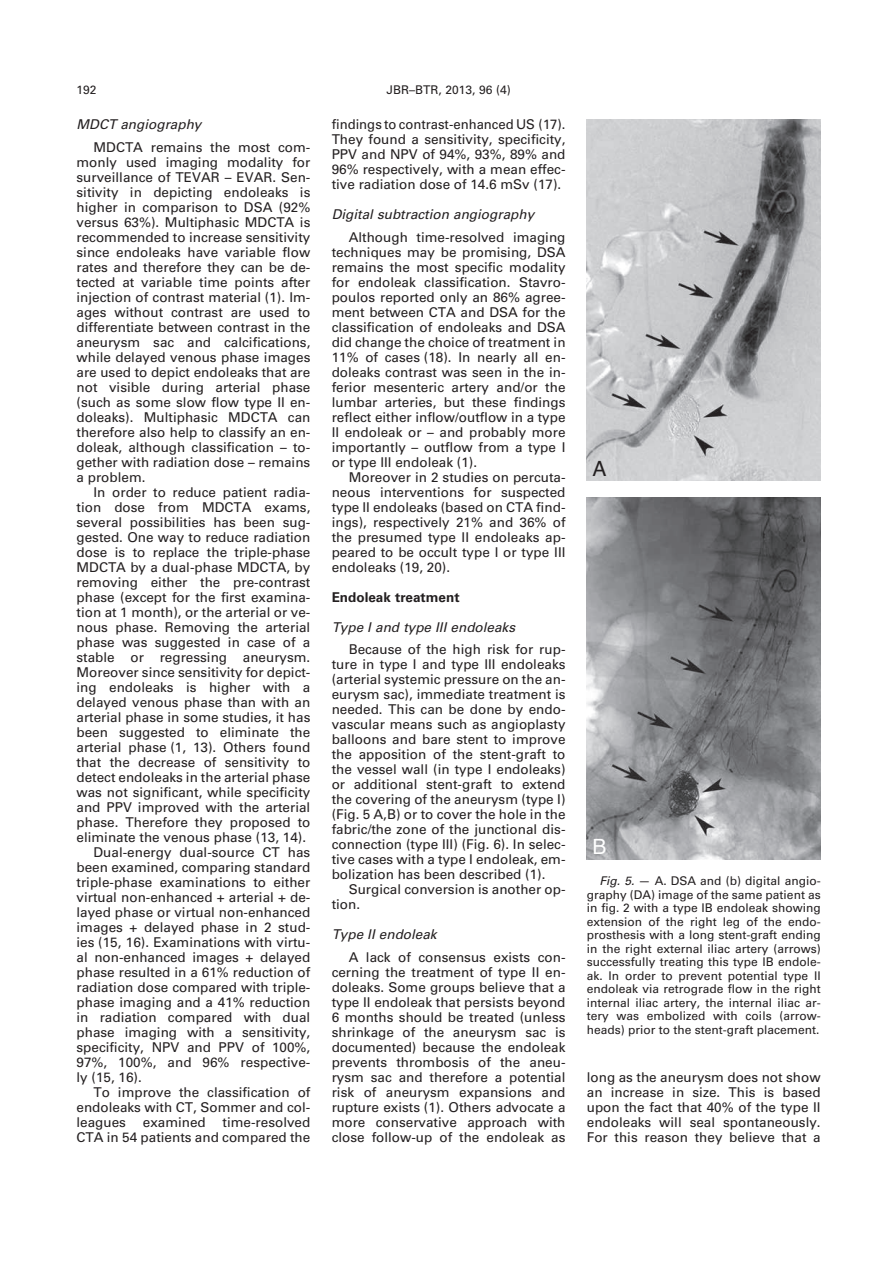
<style>
.page{position:relative;width:893px;height:1263px;background:#fff}
.page>*{position:absolute;margin:0;border:0;box-sizing:border-box;transform-origin:0 0}
.t1{font:21px "Helvetica";color:#231f20}
.t2{font:21px "Helvetica";color:#fff}
.t3{font:13.5px/15px "Univers";color:#231f20;text-align:justify}
.t4{font:italic 13.5px "Univers";color:#231f20}
.t5{font:700 13.5px "Univers";color:#231f20}
.t6{font:12px/13.5px "Univers";color:#231f20;text-align:justify}
.t7{font:12px "Univers";color:#231f20}
.s1{font-style:italic}
</style>
<div class="page">
<img style="left:587px;top:119px;width:234px;height:361px">
<img style="left:587px;top:497px;width:234px;height:362px">
<p class="t6" style="left:77px;top:83px;width:22px">192</p>
<p class="t7" style="left:386px;top:83px;width:126px">JBR–BTR, 2013, 96 (4)</p>
<p class="t4" style="left:77px;top:116px;width:126px">MDCT angiography</p>
<p class="t3" style="left:77px;top:139px;width:235px;text-indent:17px">MDCTA remains the most com&shy;monly used imaging modality for surveillance of TEVAR – EVAR. Sen&shy;sitivity in depicting endoleaks is higher in comparison to DSA (92% versus 63%). Multiphasic MDCTA is recommended to increase sensitivity since endoleaks have variable flow rates and therefore they can be de&shy;tected at variable time points after injection of contrast material (1). Im&shy;ages without contrast are used to differentiate between contrast in the aneurysm sac and calcifications, while delayed venous phase images are used to depict endoleaks that are not visible during arterial phase (such as some slow flow type II en&shy;doleaks). Multiphasic MDCTA can therefore also help to classify an en&shy;doleak, although classification – to&shy;gether with radiation dose – remains a problem.</p>
<p class="t3" style="left:94px;top:484px;width:218px">In order to reduce patient radia-</p>
<p class="t3" style="left:77px;top:499px;width:235px">tion dose from MDCTA exams,</p>
<p class="t3" style="left:77px;top:514px;width:235px">several possibilities has been sug-</p>
<p class="t3" style="left:77px;top:529px;width:235px">gested. One way to reduce radiation</p>
<p class="t3" style="left:77px;top:544px;width:235px">dose is to replace the triple-phase</p>
<p class="t3" style="left:77px;top:559px;width:235px">MDCTA by a dual-phase MDCTA, by</p>
<p class="t3" style="left:77px;top:574px;width:235px">removing either the pre-contrast</p>
<p class="t3" style="left:77px;top:589px;width:235px">phase (except for the first examina-</p>
<p class="t3" style="left:77px;top:604px;width:235px">tion at 1 month), or the arterial or ve-</p>
<p class="t3" style="left:77px;top:619px;width:235px">nous phase. Removing the arterial</p>
<p class="t3" style="left:77px;top:634px;width:235px">phase was suggested in case of a</p>
<p class="t3" style="left:77px;top:649px;width:235px">stable or regressing aneurysm.</p>
<p class="t3" style="left:77px;top:664px;width:235px">Moreover since sensitivity for depict-</p>
<p class="t3" style="left:77px;top:679px;width:235px">ing endoleaks is higher with a</p>
<p class="t3" style="left:77px;top:694px;width:235px">delayed venous phase than with an</p>
<p class="t3" style="left:77px;top:709px;width:235px">arterial phase in some studies, it has</p>
<p class="t3" style="left:77px;top:724px;width:235px">been suggested to eliminate the</p>
<p class="t3" style="left:77px;top:739px;width:235px">arterial phase (1, 13). Others found</p>
<p class="t3" style="left:77px;top:754px;width:235px">that the decrease of sensitivity to</p>
<p class="t3" style="left:77px;top:769px;width:235px">detect endoleaks in the arterial phase</p>
<p class="t3" style="left:77px;top:784px;width:235px">was not significant, while specificity</p>
<p class="t3" style="left:77px;top:799px;width:235px">and PPV improved with the arterial</p>
<p class="t3" style="left:77px;top:814px;width:235px">phase. Therefore they proposed to</p>
<p class="t3" style="left:77px;top:829px;width:231px">eliminate the venous phase (13, 14).</p>
<p class="t3" style="left:94px;top:844px;width:218px">Dual-energy dual-source CT has</p>
<p class="t3" style="left:77px;top:859px;width:235px">been examined, comparing standard</p>
<p class="t3" style="left:77px;top:874px;width:235px">triple-phase examinations to either</p>
<p class="t3" style="left:77px;top:889px;width:235px">virtual non-enhanced + arterial + de-</p>
<p class="t3" style="left:77px;top:904px;width:235px">layed phase or virtual non-enhanced</p>
<p class="t3" style="left:77px;top:919px;width:235px">images + delayed phase in 2 stud-</p>
<p class="t3" style="left:77px;top:934px;width:235px">ies (15, 16). Examinations with virtu-</p>
<p class="t3" style="left:77px;top:949px;width:235px">al non-enhanced images + delayed</p>
<p class="t3" style="left:77px;top:964px;width:235px">phase resulted in a 61% reduction of</p>
<p class="t3" style="left:77px;top:979px;width:235px">radiation dose compared with triple-</p>
<p class="t3" style="left:77px;top:994px;width:235px">phase imaging and a 41% reduction</p>
<p class="t3" style="left:77px;top:1009px;width:235px">in radiation compared with dual</p>
<p class="t3" style="left:77px;top:1024px;width:235px">phase imaging with a sensitivity,</p>
<p class="t3" style="left:77px;top:1039px;width:235px">specificity, NPV and PPV of 100%,</p>
<p class="t3" style="left:77px;top:1054px;width:235px">97%, 100%, and 96% respective-</p>
<p class="t3" style="left:77px;top:1069px;width:67px">ly (15, 16).</p>
<p class="t3" style="left:94px;top:1084px;width:218px">To improve the classification of</p>
<p class="t3" style="left:77px;top:1099px;width:235px">endoleaks with CT, Sommer and col-</p>
<p class="t3" style="left:77px;top:1114px;width:235px">leagues examined time-resolved</p>
<p class="t3" style="left:77px;top:1129px;width:235px">CTA in 54 patients and compared the</p>
<p class="t3" style="left:332px;top:117px;width:235px">findings to contrast-enhanced US (17).<br>They found a sensitivity, specificity, PPV and NPV of 94%, 93%, 89% and 96% respectively, with a mean effec&shy;tive radiation dose of 14.6 mSv (17).</p>
<p class="t4" style="left:332px;top:206px;width:204px">Digital subtraction angiography</p>
<p class="t3" style="left:332px;top:229px;width:235px;text-indent:17px">Although time-resolved imaging techniques may be promising, DSA remains the most specific modality for endoleak classification. Stavro&shy;poulos reported only an 86% agree&shy;ment between CTA and DSA for the classification of endoleaks and DSA did change the choice of treatment in 11% of cases (18). In nearly all en&shy;doleaks contrast was seen in the in&shy;ferior mesenteric artery and/or the lumbar arteries, but these findings reflect either inflow/outflow in a type II endoleak or – and probably more importantly – outflow from a type I or type III endoleak (1).</p>
<p class="t3" style="left:332px;top:469px;width:235px;text-indent:17px">Moreover in 2 studies on percuta&shy;neous interventions for suspected type II endoleaks (based on CTA find&shy;ings), respectively 21% and 36% of the presumed type II endoleaks ap&shy;peared to be occult type I or type III endoleaks (19, 20).</p>
<p class="t5" style="left:332px;top:589px;width:129px">Endoleak treatment</p>
<p class="t4" style="left:332px;top:619px;width:185px">Type I and type III endoleaks</p>
<p class="t3" style="left:332px;top:642px;width:235px;text-indent:17px">Because of the high risk for rup&shy;ture in type I and type III endoleaks (arterial systemic pressure on the an&shy;eurysm sac), immediate treatment is needed. This can be done by endo&shy;vascular means such as angioplasty balloons and bare stent to improve the apposition of the stent-graft to the vessel wall (in type I endoleaks) or additional stent-graft to extend the covering of the aneurysm (type I) (Fig. 5 A,B) or to cover the hole in the fabric/the zone of the junctional dis&shy;connection (type III) (Fig. 6). In selec&shy;tive cases with a type I endoleak, em&shy;bolization has been described (1).</p>
<p class="t3" style="left:332px;top:882px;width:235px;text-indent:17px">Surgical conversion is another op&shy;tion.</p>
<p class="t4" style="left:332px;top:926px;width:107px">Type II endoleak</p>
<p class="t3" style="left:332px;top:949px;width:235px;text-indent:17px">A lack of consensus exists con&shy;cerning the treatment of type II en&shy;doleaks. Some groups believe that a type II endoleak that persists beyond 6 months should be treated (unless shrinkage of the aneurysm sac is documented) because the endoleak prevents thrombosis of the aneu&shy;rysm sac and therefore a potential risk of aneurysm expansions and rupture exists (1). Others advocate a more conservative approach with close follow-up of the endoleak as</p>
<h1 class="t1" style="left:593px;top:452px;width:16px">A</h1>
<h1 class="t2" style="left:593px;top:830px;width:16px">B</h1>
<p class="t6" style="left:587px;top:874px;width:235px;text-indent:13px"><span class="s1">Fig. 5.</span> — A. DSA and (b) digital angio&shy;graphy (DA) image of the same patient as in fig. 2 with a type IB endoleak showing extension of the right leg of the endo&shy;prosthesis with a long stent-graft ending in the right external iliac artery (arrows) successfully treating this type IB endole&shy;ak. In order to prevent potential type II endoleak via retrograde flow in the right internal iliac artery, the internal iliac ar&shy;tery was embolized with coils (arrow&shy;heads) prior to the stent-graft placement.</p>
<p class="t3" style="left:587px;top:1069px;width:235px">long as the aneurysm does not show an increase in size. This is based upon the fact that 40% of the type II endoleaks will seal spontaneously.<br>For this reason they believe that a</p>
</div>
